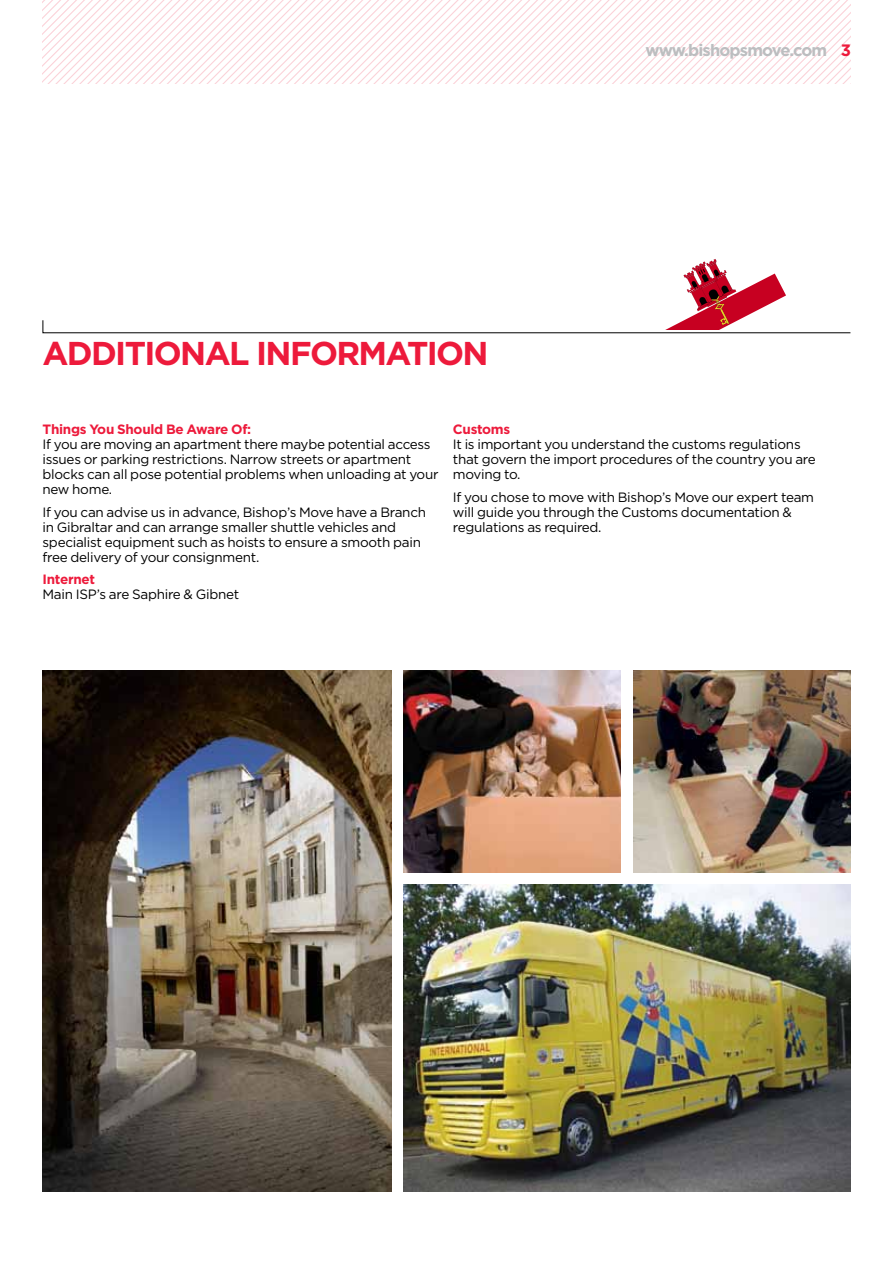
<style>
.page{position:relative;width:893px;height:1263px;background:#fff}
.page>*{position:absolute;margin:0;border:0;box-sizing:border-box;transform-origin:0 0}
.t1{font:700 33px "Gotham";letter-spacing:-.05em;color:#ed1a3b}
.t2{font:700 16.5px "Gotham";letter-spacing:-.05em;color:#bcbec0}
.t3{font:13.5px/15px "Gotham";letter-spacing:-.02em;color:#000}
.t4{font:700 13.5px "Gotham";letter-spacing:-.02em;color:#ed1a3b}
.s1{color:#ed1a3b}
</style>
<div class="page">
<img style="left:43px;top:670px;width:348px;height:522px">
<img style="left:404px;top:670px;width:217px;height:203px">
<img style="left:633px;top:670px;width:217px;height:203px">
<img style="left:404px;top:884px;width:446px;height:308px">
<svg style="left:43px;top:0;width:807px;height:84px"></svg>
<svg style="left:42px;top:259px;width:809px;height:75px"></svg>
<h1 class="t1" style="left:43px;top:334px;width:448px">ADDITIONAL INFORMATION</h1>
<p class="t2" style="left:645px;top:41px;width:207px">www.bishopsmove.com <span class="s1">3</span></p>
<p class="t4" style="left:43px;top:421px;width:210px">Things You Should Be Aware Of:</p>
<p class="t3" style="left:43px;top:437px;width:398px">If you are moving an apartment there maybe potential access issues or parking restrictions. Narrow streets or apartment blocks can all pose potential problems when unloading at your new home.</p>
<p class="t3" style="left:43px;top:504px;width:385px">If you can advise us in advance, Bishop’s Move have a Branch in Gibraltar and can arrange smaller shuttle vehicles and specialist equipment such as hoists to ensure a smooth pain free delivery of your consignment.</p>
<p class="t4" style="left:43px;top:571px;width:54px">Internet</p>
<p class="t3" style="left:43px;top:587px;width:198px">Main ISP’s are Saphire &amp; Gibnet</p>
<p class="t4" style="left:453px;top:421px;width:59px">Customs</p>
<p class="t3" style="left:453px;top:437px;width:364px">It is important you understand the customs regulations that govern the import procedures of the country you are moving to.</p>
<p class="t3" style="left:453px;top:489px;width:363px">If you chose to move with Bishop’s Move our expert team will guide you through the Customs documentation &amp; regulations as required.</p>
</div>
